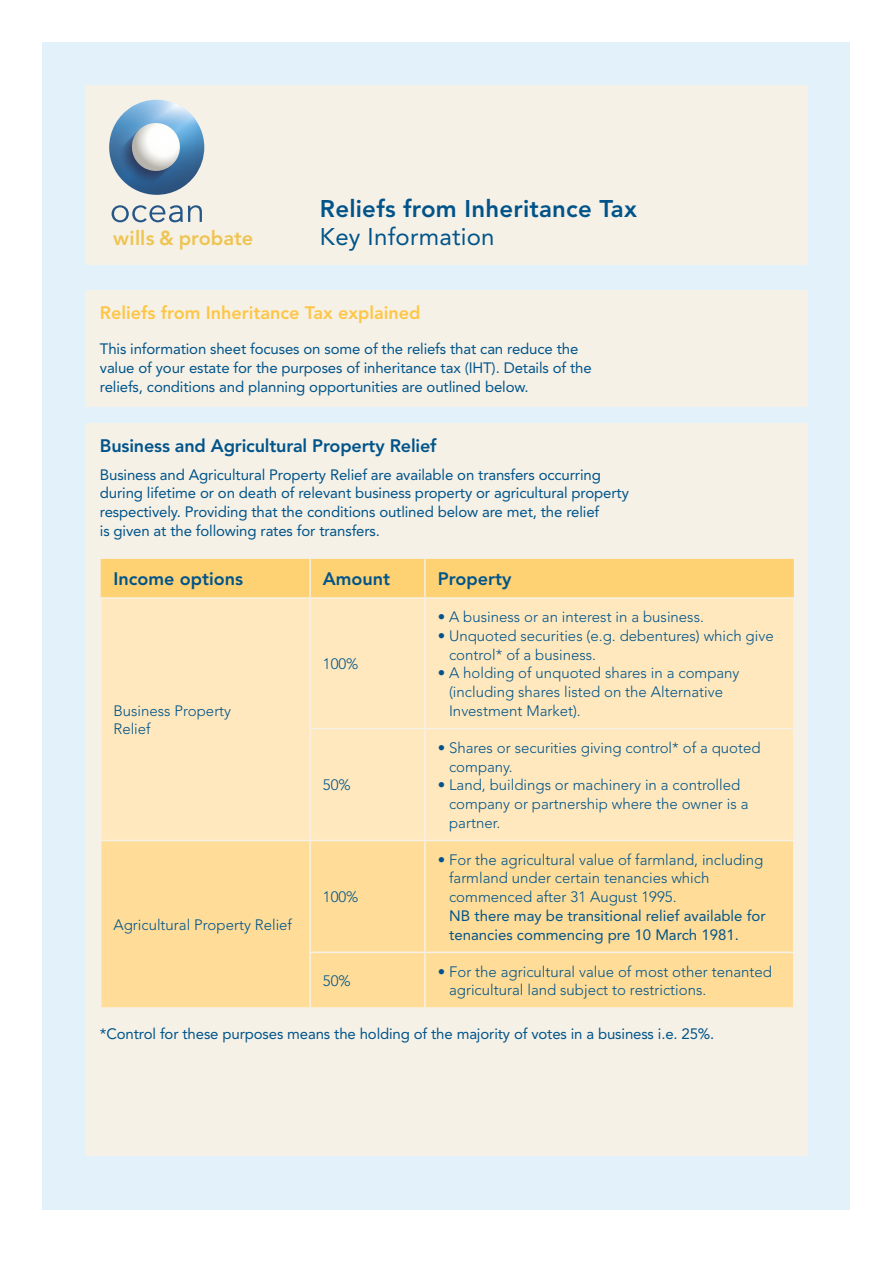
<style>
.page{position:relative;width:893px;height:1263px;background:#fff}
.page>*{position:absolute;margin:0;border:0;box-sizing:border-box;transform-origin:0 0}
.t1{font:800 24px "Avenir LT Std";letter-spacing:.01em;color:#00548a}
.t2{font:24px "Avenir LT Std";letter-spacing:.01em;color:#00548a}
.t3{font:800 19.95px "Avenir LT Std";color:#eec452}
.t4{font:800 18px "Avenir LT Std";letter-spacing:-.01em;color:#00548a}
.t5{font:800 18px "Avenir LT Std";color:#fdc646}
.t6{font:15px/18.8px "Avenir LT Std";letter-spacing:-.01em;color:#00548a}
.t7{font:300 15px/18.8px "Avenir LT Std";color:#00548a}
</style>
<div class="page">
<div style="left:43px;top:43px;width:807px;height:1167px;background:#e3f1fb"></div>
<div style="left:85px;top:85px;width:723px;height:180px;background:#f6f1e7"></div>
<div style="left:85px;top:290px;width:723px;height:117px;background:#f6f1e7"></div>
<img style="left:131px;top:100px;width:73px;height:76px">
<img style="left:109px;top:107px;width:86px;height:88px">
<svg style="left:112px;top:205px;width:90px;height:17px"></svg>
<svg style="left:128px;top:123px;width:55px;height:51px;background:#adbdcb"></svg>
<div style="left:85px;top:424px;width:723px;height:732px;background:#f6f1e7"></div>
<div style="left:101px;top:559px;width:693px;height:38px;background:#fed172"></div>
<div style="left:101px;top:599px;width:692px;height:241px;background:#ffe8bd"></div>
<div style="left:101px;top:841px;width:692px;height:166px;background:#fd9"></div>
<hr style="left:309px;top:559px;width:2px;height:38px;background:#f6f1e7">
<hr style="left:424px;top:559px;width:2px;height:38px;background:#f6f1e7">
<hr style="left:309px;top:599px;width:2px;height:129px;background:#f6f1e7">
<hr style="left:424px;top:599px;width:2px;height:129px;background:#f6f1e7">
<hr style="left:309px;top:728px;width:116px;height:1px;background:#f6f1e7">
<hr style="left:309px;top:729px;width:2px;height:111px;background:#f6f1e7">
<hr style="left:425px;top:728px;width:369px;height:1px;background:#f6f1e7">
<hr style="left:424px;top:729px;width:2px;height:111px;background:#f6f1e7">
<hr style="left:309px;top:841px;width:2px;height:111px;background:#f6f1e7">
<hr style="left:424px;top:841px;width:2px;height:111px;background:#f6f1e7">
<hr style="left:309px;top:952px;width:116px;height:1px;background:#f6f1e7">
<hr style="left:309px;top:953px;width:2px;height:54px;background:#f6f1e7">
<hr style="left:425px;top:952px;width:369px;height:1px;background:#f6f1e7">
<hr style="left:424px;top:953px;width:2px;height:54px;background:#f6f1e7">
<h2 class="t3" style="left:113px;top:226px;width:141px">wills &amp; probate</h2>
<h1 class="t1" style="left:320px;top:195px;width:318px">Reliefs from Inheritance Tax</h1>
<h1 class="t2" style="left:320px;top:223px;width:176px">Key Information</h1>
<p class="t5" style="left:100px;top:302px;width:322px">Reliefs from Inheritance Tax explained</p>
<p class="t6" style="left:100px;top:340px;width:493px">This information sheet focuses on some of the reliefs that can reduce the value of your estate for the purposes of inheritance tax (IHT). Details of the reliefs, conditions and planning opportunities are outlined below.</p>
<p class="t4" style="left:100px;top:435px;width:338px">Business and Agricultural Property Relief</p>
<p class="t6" style="left:100px;top:465px;width:530px">Business and Agricultural Property Relief are available on transfers occurring during lifetime or on death of relevant business property or agricultural property respectively. Providing that the conditions outlined below are met, the relief<br>is given at the following rates for transfers.</p>
<p class="t4" style="left:113px;top:568px;width:131px">Income options</p>
<p class="t4" style="left:323px;top:568px;width:69px">Amount</p>
<p class="t4" style="left:438px;top:568px;width:75px">Property</p>
<p class="t7" style="left:113px;top:701px;width:119px">Business Property<br>Relief</p>
<p class="t7" style="left:323px;top:654px;width:37px">100%</p>
<p class="t7" style="left:323px;top:776px;width:29px">50%</p>
<p class="t7" style="left:113px;top:915px;width:180px">Agricultural Property Relief</p>
<p class="t7" style="left:323px;top:888px;width:37px">100%</p>
<p class="t7" style="left:438px;top:608px;width:268px">• A business or an interest in a business.</p>
<p class="t7" style="left:449px;top:626px;width:326px;text-indent:-11px">• Unquoted securities (e.g. debentures) which give control* of a business.</p>
<p class="t7" style="left:449px;top:664px;width:292px;text-indent:-11px">• A holding of unquoted shares in a company (including shares listed on the Alternative<br>Investment Market).</p>
<p class="t7" style="left:449px;top:738px;width:313px;text-indent:-11px">• Shares or securities giving control* of a quoted company.</p>
<p class="t7" style="left:449px;top:776px;width:301px;text-indent:-11px">• Land, buildings or machinery in a controlled company or partnership where the owner is a partner.</p>
<p class="t7" style="left:449px;top:850px;width:316px;text-indent:-11px">• For the agricultural value of farmland, including farmland under certain tenancies which commenced after 31 August 1995.</p>
<p class="t6" style="left:449px;top:906px;width:318px">NB there may be transitional relief available for tenancies commencing pre 10 March 1981.</p>
<p class="t7" style="left:323px;top:971px;width:29px">50%</p>
<p class="t7" style="left:449px;top:962px;width:324px;text-indent:-11px">• For the agricultural value of most other tenanted agricultural land subject to restrictions.</p>
<p class="t6" style="left:100px;top:1024px;width:616px">*Control for these purposes means the holding of the majority of votes in a business i.e. 25%.</p>
</div>
